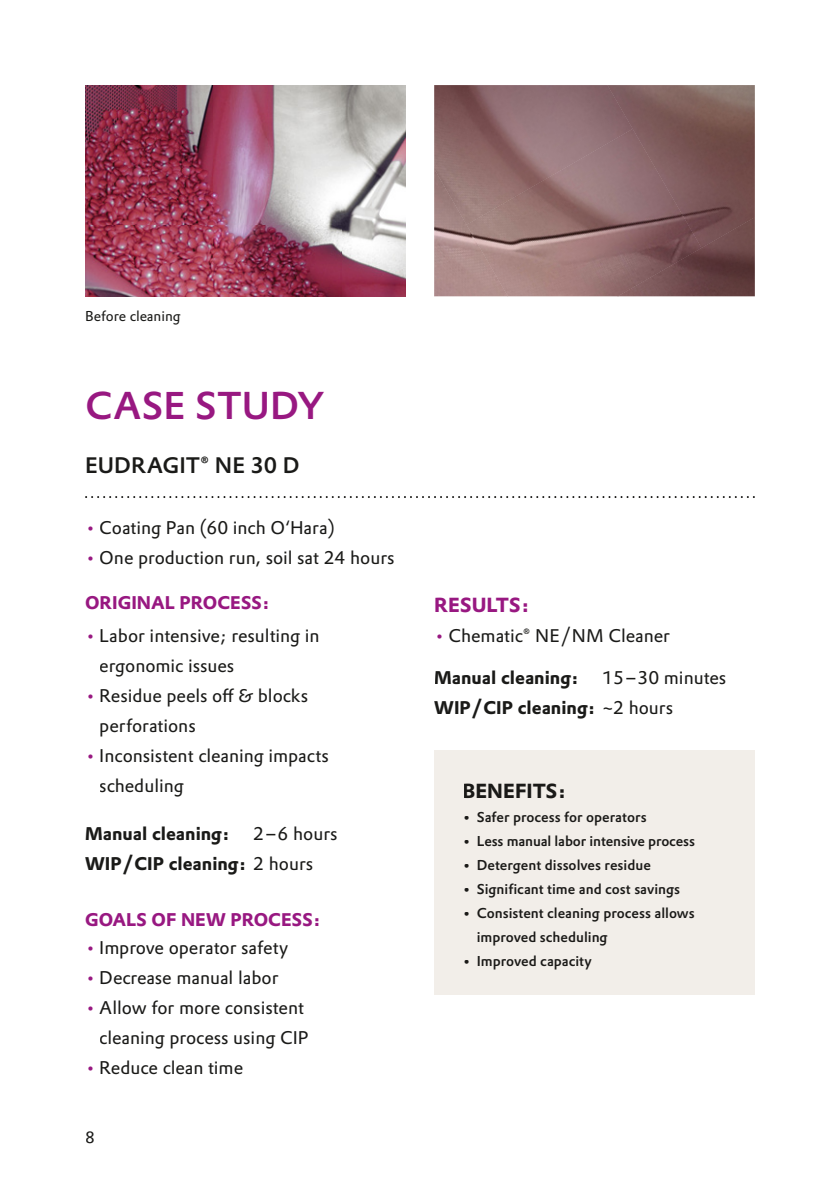
<style>
.page{position:relative;width:840px;height:1191px;background:#fff}
.page>*{position:absolute;margin:0;border:0;box-sizing:border-box;transform-origin:0 0}
.t1{font:500 38px "Evonik Prokyon";letter-spacing:.005em;color:#981881}
.t2{font:500 22px "Evonik Prokyon";color:#1a1a18}
.t3{font:700 20px "Evonik Prokyon";color:#1a1917}
.t4{font:700 20px "Evonik Prokyon";color:#981881}
.t5{font:18px/30px "Evonik Prokyon";color:#1a1a18}
.t6{font:700 18px/30px "Evonik Prokyon";color:#1a1a18}
.t7{font:700 18px "Evonik Prokyon";color:#981881}
.t8{font:16px "Evonik Prokyon";color:#1a1a18}
.t9{font:500 14px/24px "Evonik Prokyon";color:#1a1917}
.t10{font:14px "Evonik Prokyon";color:#1a1a18}
.s1{color:#981881}
.s2{font-weight:400}
.s3{font-weight:700}
</style>
<div class="page">
<img style="left:434px;top:85px;width:173px;height:83px">
<img style="left:434px;top:168px;width:32px;height:128px">
<img style="left:607px;top:85px;width:147px;height:132px">
<img style="left:466px;top:129px;width:235px;height:167px">
<img style="left:617px;top:217px;width:137px;height:79px">
<img style="left:85px;top:85px;width:320px;height:211px">
<div style="left:434px;top:750px;width:320px;height:244px;background:#f2eee9"></div>
<svg style="left:85px;top:496px;width:669px;height:2px"></svg>
<p class="t10" style="left:85px;top:305px;width:97px">Before cleaning</p>
<h1 class="t1" style="left:85px;top:375px;width:241px">CASE STUDY</h1>
<p class="t2" style="left:85px;top:448px;width:216px">EUDRAGIT® NE 30 D</p>
<p class="t5" style="left:85px;top:512px;width:251px"><span class="s1">•</span> Coating Pan (60 inch O‘Hara)</p>
<p class="t5" style="left:85px;top:542px;width:311px"><span class="s1">•</span> One production run, soil sat 24 hours</p>
<p class="t7" style="left:85px;top:588px;width:186px">ORIGINAL PROCESS:</p>
<p class="t5" style="left:99px;top:620px;width:222px;text-indent:-14px"><span class="s1">•</span> Labor intensive; resulting in ergonomic issues</p>
<p class="t5" style="left:99px;top:680px;width:210px;text-indent:-14px"><span class="s1">•</span> Residue peels off &amp; blocks perforations</p>
<p class="t5" style="left:99px;top:740px;width:231px;text-indent:-14px"><span class="s1">•</span> Inconsistent cleaning impacts scheduling</p>
<p class="t6" style="left:85px;top:817px;width:146px">Manual cleaning:</p>
<p class="t6" style="left:85px;top:817px;width:254px;text-indent:168px"><span class="s2">2 – 6 hours<br></span>WIP / CIP cleaning: <span class="s2">2 hours</span></p>
<p class="t7" style="left:85px;top:905px;width:236px">GOALS OF NEW PROCESS:</p>
<p class="t5" style="left:85px;top:932px;width:204px"><span class="s1">•</span> Improve operator safety</p>
<p class="t5" style="left:85px;top:962px;width:195px"><span class="s1">•</span> Decrease manual labor</p>
<p class="t5" style="left:85px;top:992px;width:225px;text-align:right"><span class="s1">•</span> Allow for more consistent cleaning process using CIP</p>
<p class="t5" style="left:85px;top:1052px;width:159px"><span class="s1">•</span> Reduce clean time</p>
<p class="t8" style="left:85px;top:1124px;width:11px">8</p>
<p class="t4" style="left:434px;top:589px;width:96px">RESULTS:</p>
<p class="t5" style="left:434px;top:620px;width:237px"><span class="s1">•</span> Chematic® NE / NM Cleaner</p>
<p class="t6" style="left:434px;top:661px;width:146px">Manual cleaning:</p>
<p class="t5" style="left:434px;top:662px;width:293px;text-indent:168px">15 – 30 minutes<br><span class="s3">WIP / CIP cleaning:</span> ~2 hours</p>
<p class="t3" style="left:462px;top:775px;width:105px">BENEFITS:</p>
<p class="t9" style="left:462px;top:804px;width:185px">• Safer process for operators</p>
<p class="t9" style="left:462px;top:828px;width:234px">• Less manual labor intensive process</p>
<p class="t9" style="left:462px;top:852px;width:190px">• Detergent dissolves residue</p>
<p class="t9" style="left:462px;top:876px;width:219px">• Significant time and cost savings</p>
<p class="t9" style="left:476px;top:900px;width:219px;text-indent:-14px">• Consistent cleaning process allows improved scheduling</p>
<p class="t9" style="left:462px;top:948px;width:131px">• Improved capacity</p>
</div>
